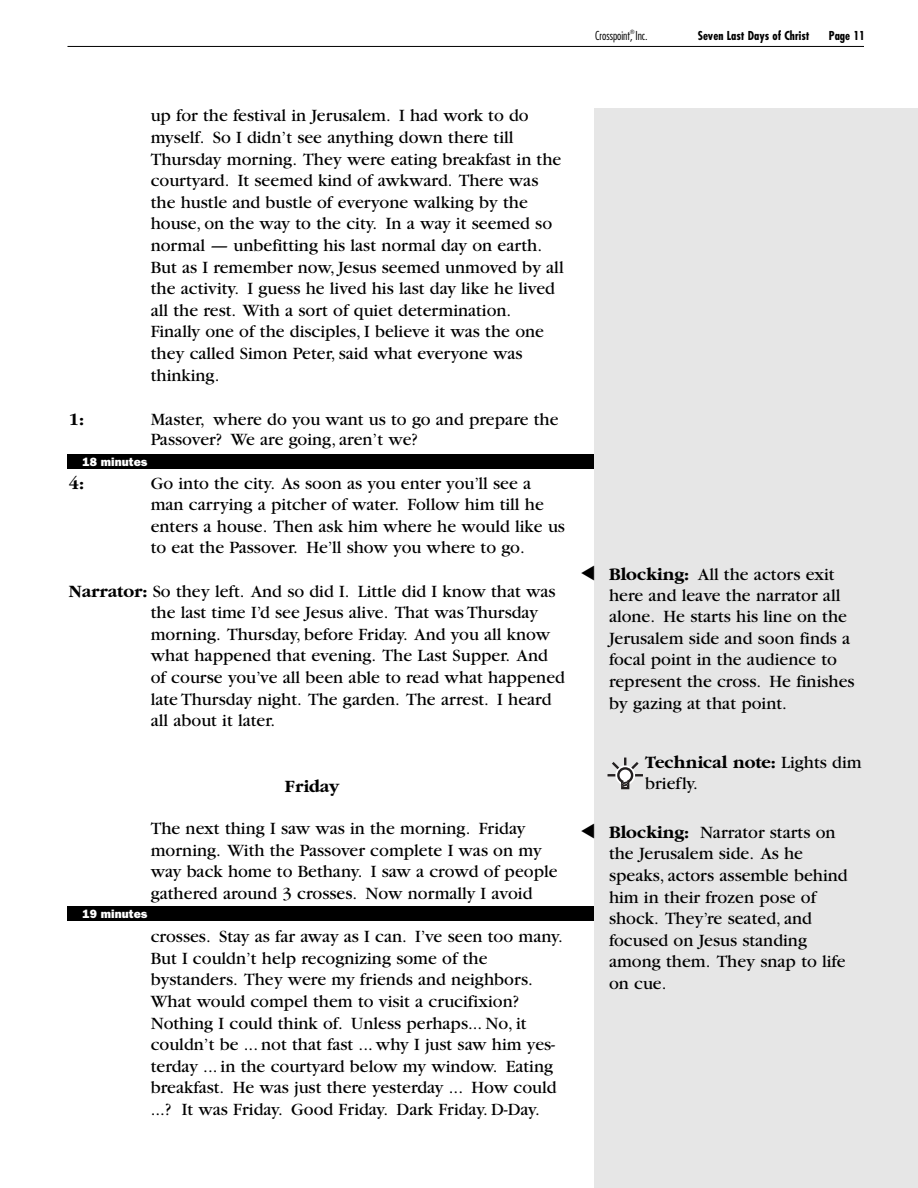
<style>
.page{position:relative;width:918px;height:1188px;background:#fff}
.page>*{position:absolute;margin:0;border:0;box-sizing:border-box;transform-origin:0 0}
.t1{font:18px/21.6px "Garamond";color:#000}
.t2{font:700 18px "Garamond";color:#000}
.t3{font:700 condensed 12px "Futura";color:#000}
.t4{font:800 12px "Franklin Gothic";color:#fff}
.t5{font:300 condensed 12px "Futura";color:#000}
.t6{font:6px "Helvetica";color:#000}
.s1{font-weight:700}
</style>
<div class="page">
<hr style="left:68px;top:46px;width:796px;height:1px;background:#000">
<div style="left:594px;top:108px;width:324px;height:1080px;background:#e6e6e6"></div>
<div style="left:68px;top:454px;width:526px;height:15px;background:#000"></div>
<div style="left:68px;top:906px;width:526px;height:15px;background:#000"></div>
<svg style="left:608px;top:758px;width:35px;height:32px"></svg>
<p class="t1" style="left:151px;top:106px;width:414px">up for the festival in Jerusalem. I had work to do myself. So I didn’t see anything down there till Thursday morning. They were eating breakfast in the courtyard. It seemed kind of awkward. There was the hustle and bustle of everyone walking by the house, on the way to the city. In a way it seemed so normal — unbefitting his last normal day on earth.<br>But as I remember now, Jesus seemed unmoved by all the activity. I guess he lived his last day like he lived all the rest. With a sort of quiet determination.<br>Finally one of the disciples, I believe it was the one they called Simon Peter, said what everyone was thinking.</p>
<p class="t2" style="left:69px;top:412px;width:17px">1:</p>
<p class="t1" style="left:151px;top:410px;width:409px;line-height:20.9px">Master, where do you want us to go and prepare the<br>Passover? We are going, aren’t we?</p>
<p class="t2" style="left:69px;top:477px;width:17px">4:</p>
<p class="t1" style="left:151px;top:474px;width:416px">Go into the city. As soon as you enter you’ll see a man carrying a pitcher of water. Follow him till he enters a house. Then ask him where he would like us to eat the Passover. He’ll show you where to go.</p>
<p class="t1" style="left:151px;top:582px;width:416px;text-indent:-82px"><span class="s1">Narrator:</span> So they left. And so did I. Little did I know that was the last time I’d see Jesus alive. That was Thursday morning. Thursday, before Friday. And you all know what happened that evening. The Last Supper. And of course you’ve all been able to read what happened late Thursday night. The garden. The arrest. I heard all about it later.</p>
<p class="t4" style="left:82px;top:457px;width:66px">18 minutes</p>
<p class="t2" style="left:285px;top:779px;width:56px">Friday</p>
<p class="t1" style="left:151px;top:819px;width:408px">The next thing I saw was in the morning. Friday morning. With the Passover complete I was on my way back home to Bethany. I saw a crowd of people gathered around 3 crosses. Now normally I avoid</p>
<p class="t1" style="left:151px;top:927px;width:414px">crosses. Stay as far away as I can. I’ve seen too many.<br>But I couldn’t help recognizing some of the bystanders. They were my friends and neighbors.<br>What would compel them to visit a crucifixion?<br>Nothing I could think of. Unless perhaps... No, it couldn’t be ... not that fast ... why I just saw him yes&shy;terday ... in the courtyard below my window. Eating breakfast. He was just there yesterday ... How could ...? It was Friday. Good Friday. Dark Friday. D-Day.</p>
<p class="t4" style="left:82px;top:910px;width:66px">19 minutes</p>
<p class="t6" style="left:630px;top:30px;width:6px">®</p>
<p class="t3" style="left:698px;top:30px;width:113px">Seven Last Days of Christ</p>
<p class="t3" style="left:829px;top:30px;width:38px">Page 11</p>
<p class="t5" style="left:595px;top:30px;width:54px">Crosspoint, Inc.</p>
<p class="t1" style="left:609px;top:565px;width:247px"><span class="s1">Blocking:</span> All the actors exit here and leave the narrator all alone. He starts his line on the<br>Jerusalem side and soon finds a focal point in the audience to represent the cross. He finishes by gazing at that point.</p>
<p class="t1" style="left:645px;top:754px;width:218px;line-height:20.9px"><span class="s1">Technical note:</span> Lights dim briefly.</p>
<p class="t1" style="left:609px;top:823px;width:240px"><span class="s1">Blocking:</span> Narrator starts on the Jerusalem side. As he speaks, actors assemble behind him in their frozen pose of shock. They’re seated, and focused on Jesus standing among them. They snap to life on cue.</p>
</div>
